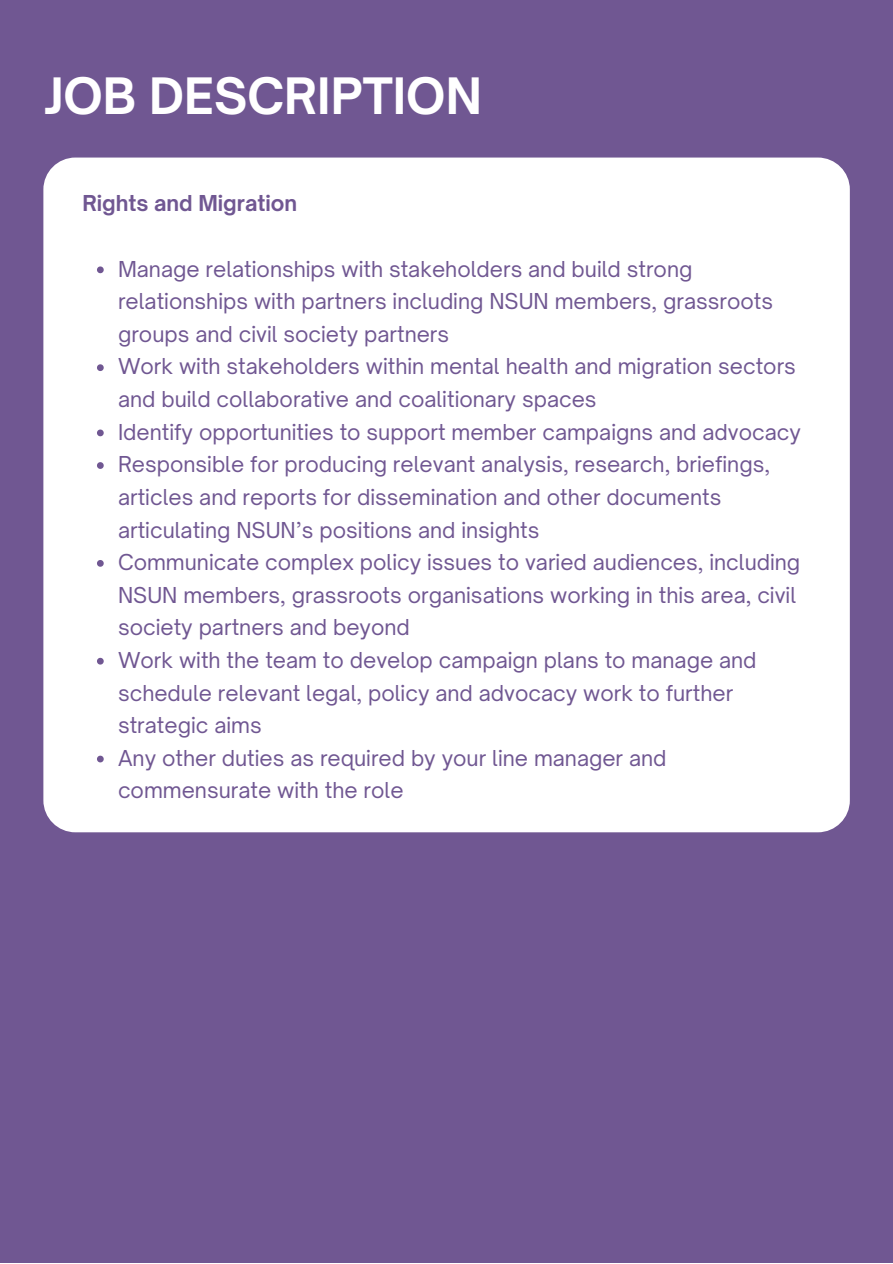
<style>
.page{position:relative;width:893px;height:1264px;background:#fff}
.page>*{position:absolute;margin:0;border:0;box-sizing:border-box;transform-origin:0 0}
.t1{font:700 48px "Open Sauce One";color:#fff}
.t2{font:21px/32.5px "Open Sauce One";color:#705792}
.t3{font:700 21px "Open Sauce One";color:#705792}
</style>
<div class="page">
<div style="left:0;top:0;width:892px;height:1262px;background:#705792"></div>
<div style="left:43px;top:157px;width:806px;height:675px;background:#fff;border-radius:32px"></div>
<svg style="left:97px;top:266px;width:7px;height:7px"></svg>
<svg style="left:97px;top:364px;width:7px;height:7px"></svg>
<svg style="left:97px;top:429px;width:7px;height:7px"></svg>
<svg style="left:97px;top:462px;width:7px;height:7px"></svg>
<svg style="left:97px;top:560px;width:7px;height:6px"></svg>
<svg style="left:97px;top:658px;width:7px;height:6px"></svg>
<svg style="left:97px;top:755px;width:7px;height:7px"></svg>
<h1 class="t1" style="left:45px;top:66px;width:438px">JOB DESCRIPTION</h1>
<p class="t3" style="left:82px;top:190px;width:216px">Rights and Migration</p>
<p class="t2" style="left:118px;top:252px;width:684px">Manage relationships with stakeholders and build strong relationships with partners including NSUN members, grassroots groups and civil society partners<br>Work with stakeholders within mental health and migration sectors and build collaborative and coalitionary spaces<br>Identify opportunities to support member campaigns and advocacy Responsible for producing relevant analysis, research, briefings, articles and reports for dissemination and other documents articulating NSUN’s positions and insights<br>Communicate complex policy issues to varied audiences, including NSUN members, grassroots organisations working in this area, civil society partners and beyond<br>Work with the team to develop campaign plans to manage and schedule relevant legal, policy and advocacy work to further strategic aims<br>Any other duties as required by your line manager and commensurate with the role</p>
</div>
